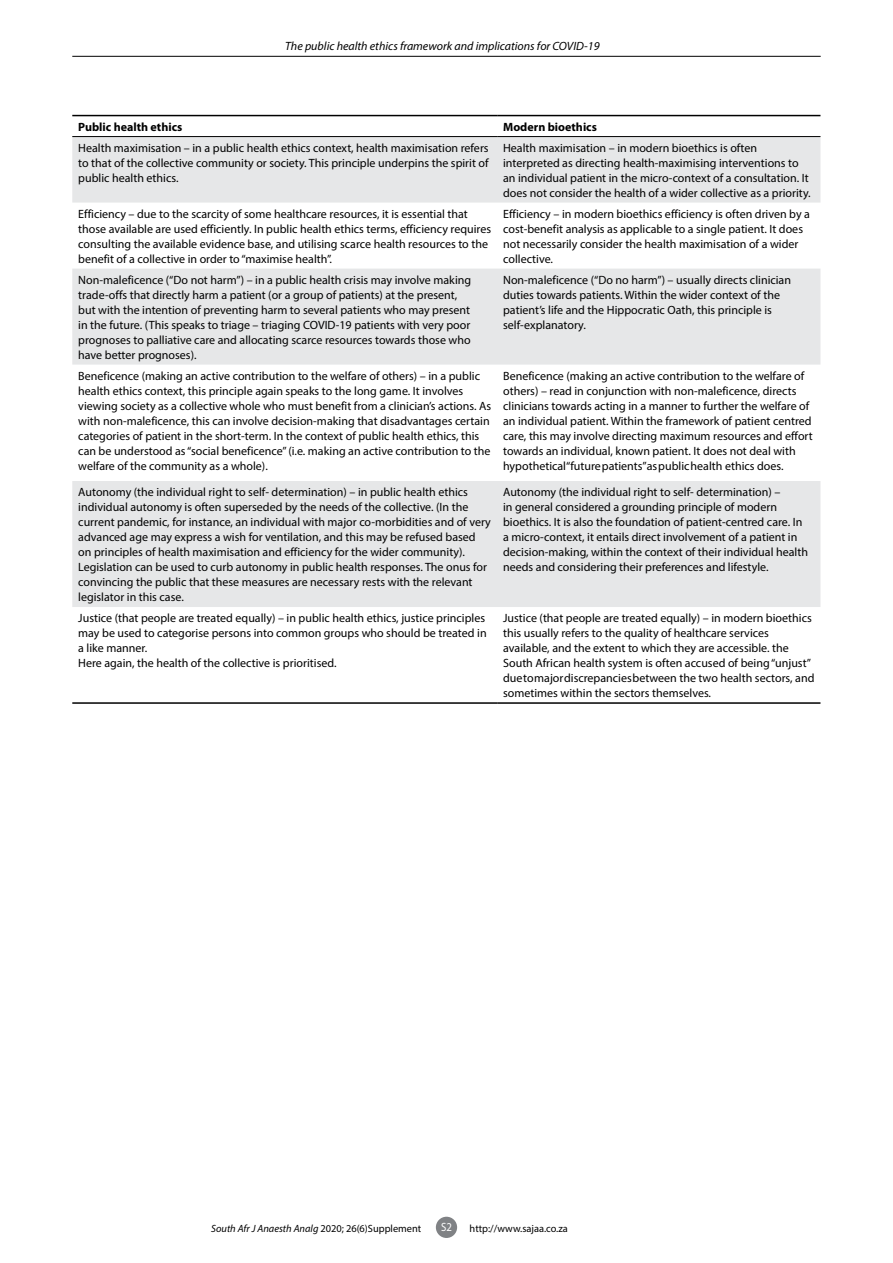
<style>
.page{position:relative;width:893px;height:1263px;background:#fff}
.page>*{position:absolute;margin:0;border:0;box-sizing:border-box;transform-origin:0 0}
.t1{font:12px/15px "Myriad Pro";color:#000}
.t2{font:italic 12px "Myriad Pro";color:#000}
.t3{font:700 12px "Myriad Pro";color:#000}
.t4{font:12px "Myriad Pro";color:#fff;scale:.9 1}
.t5{font:italic 10.5px "Myriad Pro";color:#000}
.t6{font:10.5px "Myriad Pro";color:#000}
.s1{font-style:normal}
</style>
<div class="page">
<div style="left:436px;top:1217px;width:21px;height:21px;background:#808285;border-radius:50%"></div>
<hr style="left:72px;top:56px;width:749px;height:1px;background:#000">
<svg style="left:72px;top:137px;width:748px;height:470px;fill:#e6e7e8"></svg>
<hr style="left:72px;top:115px;width:425px;height:1px;background:#000">
<hr style="left:497px;top:115px;width:323px;height:1px;background:#000">
<hr style="left:72px;top:136px;width:425px;height:1px;background:#000">
<hr style="left:497px;top:136px;width:323px;height:1px;background:#000">
<hr style="left:72px;top:702px;width:425px;height:2px;background:#000">
<hr style="left:497px;top:702px;width:323px;height:2px;background:#000">
<p class="t2" style="left:285px;top:38px;width:316px">The public health ethics framework and implications for COVID-19</p>
<p class="t3" style="left:78px;top:119px;width:105px">Public health ethics</p>
<p class="t3" style="left:503px;top:119px;width:95px">Modern bioethics</p>
<p class="t1" style="left:78px;top:140px;width:412px;text-align:justify">Health maximisation – in a public health ethics context, health maximisation refers to that of the collective community or society. This principle underpins the spirit of public health ethics.</p>
<p class="t1" style="left:503px;top:140px;width:309px">Health maximisation – in modern bioethics is often interpreted as directing health-maximising interventions to an individual patient in the micro-context of a consultation. It does not consider the health of a wider collective as a priority.</p>
<p class="t1" style="left:78px;top:206px;width:414px">Efficiency – due to the scarcity of some healthcare resources, it is essential that those available are used efficiently. In public health ethics terms, efficiency requires consulting the available evidence base, and utilising scarce health resources to the benefit of a collective in order to “maximise health”.</p>
<p class="t1" style="left:503px;top:206px;width:308px">Efficiency – in modern bioethics efficiency is often driven by a cost-benefit analysis as applicable to a single patient. It does not necessarily consider the health maximisation of a wider collective.</p>
<p class="t1" style="left:78px;top:272px;width:394px">Non-maleficence (“Do not harm”) – in a public health crisis may involve making trade-offs that directly harm a patient (or a group of patients) at the present, but with the intention of preventing harm to several patients who may present in the future. (This speaks to triage – triaging COVID-19 patients with very poor prognoses to palliative care and allocating scarce resources towards those who have better prognoses).</p>
<p class="t1" style="left:503px;top:272px;width:289px">Non-maleficence (“Do no harm”) – usually directs clinician duties towards patients. Within the wider context of the patient’s life and the Hippocratic Oath, this principle is self-explanatory.</p>
<p class="t1" style="left:78px;top:368px;width:414px">Beneficence (making an active contribution to the welfare of others) – in a public health ethics context, this principle again speaks to the long game. It involves viewing society as a collective whole who must benefit from a clinician’s actions. As with non-maleficence, this can involve decision-making that disadvantages certain categories of patient in the short-term. In the context of public health ethics, this can be understood as “social beneficence” (i.e. making an active contribution to the welfare of the community as a whole).</p>
<p class="t1" style="left:503px;top:368px;width:311px">Beneficence (making an active contribution to the welfare of others) – read in conjunction with non-maleficence, directs clinicians towards acting in a manner to further the welfare of an individual patient. Within the framework of patient centred care, this may involve directing maximum resources and effort towards an individual, known patient. It does not deal with hypothetical “future patients” as public health ethics does.</p>
<p class="t1" style="left:78px;top:484px;width:414px">Autonomy (the individual right to self- determination) – in public health ethics individual autonomy is often superseded by the needs of the collective. (In the current pandemic, for instance, an individual with major co-morbidities and of very advanced age may express a wish for ventilation, and this may be refused based on principles of health maximisation and efficiency for the wider community).<br>Legislation can be used to curb autonomy in public health responses. The onus for convincing the public that these measures are necessary rests with the relevant legislator in this case.</p>
<p class="t1" style="left:503px;top:484px;width:306px">Autonomy (the individual right to self- determination) –<br>in general considered a grounding principle of modern bioethics. It is also the foundation of patient-centred care. In a micro-context, it entails direct involvement of a patient in decision-making, within the context of their individual health needs and considering their preferences and lifestyle.</p>
<p class="t1" style="left:78px;top:610px;width:410px">Justice (that people are treated equally) – in public health ethics, justice principles may be used to categorise persons into common groups who should be treated in a like manner.<br>Here again, the health of the collective is prioritised.</p>
<p class="t1" style="left:503px;top:610px;width:313px">Justice (that people are treated equally) – in modern bioethics this usually refers to the quality of healthcare services available, and the extent to which they are accessible. the South African health system is often accused of being “unjust” due to major discrepancies between the two health sectors, and sometimes within the sectors themselves.</p>
<p class="t4" style="left:441px;top:1220px;width:14px">S2</p>
<p class="t5" style="left:211px;top:1221px;width:212px">South Afr J Anaesth Analg <span class="s1">2020; 26(6)Supplement</span></p>
<p class="t6" style="left:470px;top:1221px;width:100px">http://www.sajaa.co.za</p>
</div>
